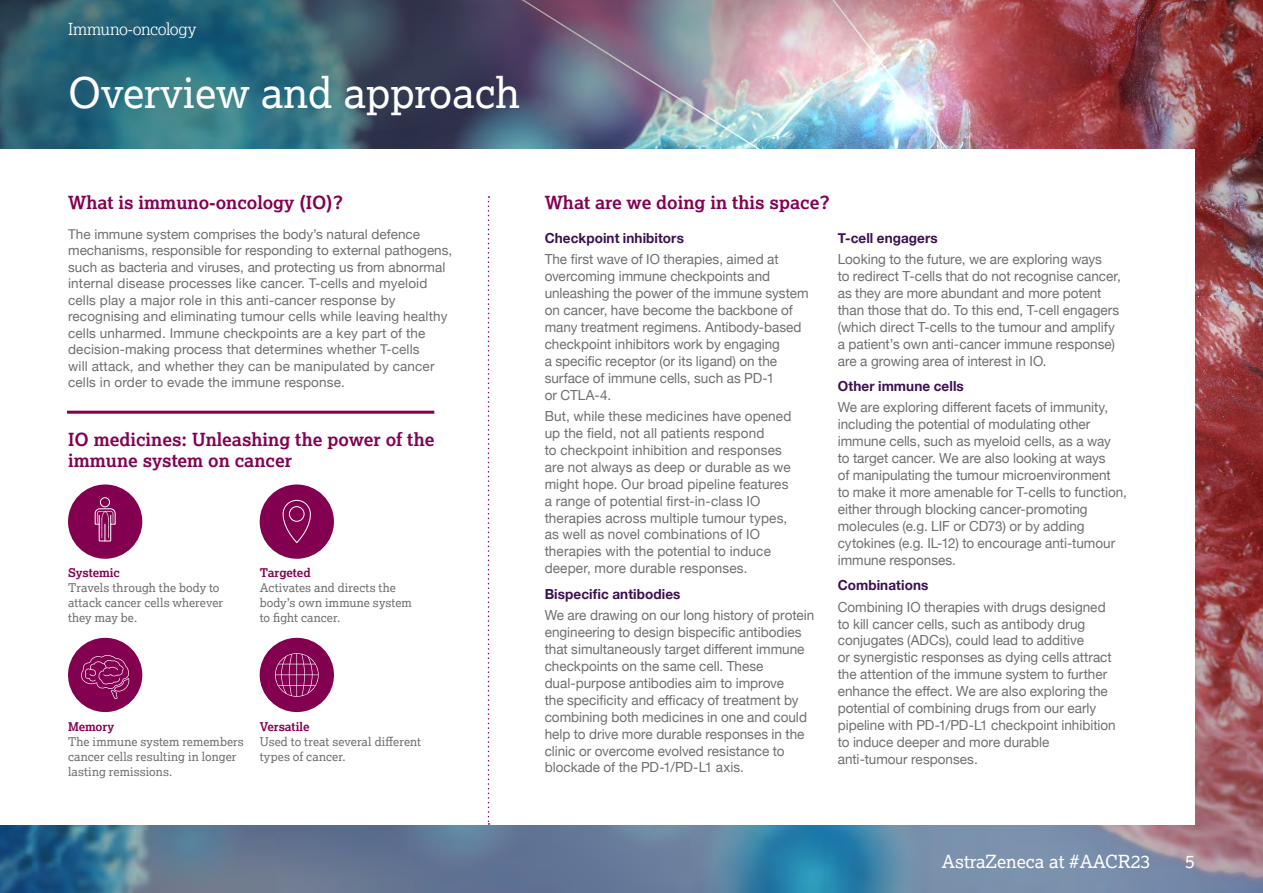
<style>
.page{position:relative;width:1263px;height:893px;background:#fff}
.page>*{position:absolute;margin:0;border:0;box-sizing:border-box;transform-origin:0 0}
.t1{font:42px "Lexia";color:#fff}
.t2{font:700 18px/21.6px "Lexia";color:#830051}
.t3{font:18px "Lexia";color:#fff}
.t4{font:300 16.5px "Lexia";letter-spacing:-.03em;color:#fff}
.t5{font:13.8px/17px "Helvetica Neue";color:#706f6f}
.t6{font:700 13.8px "Helvetica Neue";letter-spacing:.005em;color:#3c1053}
.t7{font:13.5px/16.5px "Helvetica Neue";letter-spacing:.01em;color:#706f6f}
.t8{font:12px/15px "Lexia";letter-spacing:.005em;color:#706f6f}
.t9{font:700 12px "Lexia";letter-spacing:-.005em;color:#830051}
.s1{font-size:13.8px}
</style>
<div class="page">
<img style="left:0;top:0;width:1263px;height:893px">
<div style="left:0;top:150px;width:1195px;height:675px;background:#fff"></div>
<svg style="left:488px;top:196px;width:1px;height:629px"></svg>
<div style="left:68px;top:638px;width:74px;height:74px;background:#830051;border-radius:50%"></div>
<svg style="left:81px;top:655px;width:49px;height:44px"></svg>
<div style="left:260px;top:638px;width:74px;height:74px;background:#830051;border-radius:50%"></div>
<svg style="left:275px;top:653px;width:44px;height:44px"></svg>
<div style="left:260px;top:484px;width:74px;height:75px;background:#830051;border-radius:50%"></div>
<svg style="left:282px;top:500px;width:29px;height:43px"></svg>
<div style="left:68px;top:484px;width:74px;height:75px;background:#830051;border-radius:50%"></div>
<div style="left:100px;top:497px;width:10px;height:10px;border:1px solid #fff;border-radius:50%"></div>
<svg style="left:95px;top:508px;width:21px;height:34px"></svg>
<hr style="left:67px;top:411px;width:367px;height:3px;background:#830051">
<p class="t4" style="left:68px;top:19px;width:130px">Immuno-oncology</p>
<h1 class="t1" style="left:68px;top:67px;width:454px">Overview and approach</h1>
<h2 class="t2" style="left:68px;top:191px;width:277px">What is immuno-oncology (IO)?</h2>
<h2 class="t2" style="left:545px;top:191px;width:287px">What are we doing in this space?</h2>
<p class="t7" style="left:68px;top:227px;width:386px">The immune system comprises the body’s natural defence mechanisms, responsible for responding to external pathogens, such as bacteria and viruses, and protecting us from abnormal internal disease processes like cancer. T-cells and myeloid cells play a major role in this anti-cancer response by recognising and eliminating tumour cells while leaving healthy cells unharmed. Immune checkpoints are a key part of the decision-making process that determines whether T-cells<br>will attack, and whether they can be manipulated by cancer cells in order to evade the immune response.</p>
<p class="t6" style="left:838px;top:227px;width:102px">T‑cell engagers</p>
<p class="t6" style="left:545px;top:227px;width:141px">Checkpoint inhibitors</p>
<p class="t5" style="left:545px;top:252px;width:265px">The first wave of IO therapies, aimed at overcoming immune checkpoints and unleashing the power of the immune system on cancer, have become the backbone of many treatment regimens. Antibody-based checkpoint inhibitors work by engaging<br>a specific receptor (or its ligand) on the surface of immune cells, such as PD-1<br>or CTLA-4.</p>
<p class="t5" style="left:545px;top:408px;width:248px">But, while these medicines have opened up the field, not all patients respond<br>to checkpoint inhibition and responses are not always as deep or durable as we might hope. Our broad pipeline features a range of potential first-in-class IO therapies across multiple tumour types, as well as novel combinations of IO therapies with the potential to induce deeper, more durable responses.</p>
<p class="t6" style="left:545px;top:583px;width:137px">Bispecific antibodies</p>
<p class="t5" style="left:545px;top:607px;width:271px">We are drawing on our long history of protein engineering to design bispecific antibodies that simultaneously target different immune checkpoints on the same cell. These dual-purpose antibodies aim to improve<br>the specificity and efficacy of treatment by combining both medicines in one and could help to drive more durable responses in the clinic or overcome evolved resistance to blockade of the PD-1/PD-L1 axis.</p>
<p class="t5" style="left:838px;top:252px;width:285px">Looking to the future, we are exploring ways<br>to redirect T-cells that do not recognise cancer, as they are more abundant and more potent than those that do. To this end, T-cell engagers (which direct T-cells to the tumour and amplify a patient’s own anti‑cancer immune response) are a growing area of interest in IO.</p>
<p class="t6" style="left:838px;top:375px;width:128px">Other immune cells</p>
<p class="t5" style="left:838px;top:400px;width:291px">We are exploring different facets of immunity, including the potential of modulating other immune cells, such as myeloid cells, as a way<br>to target cancer. We are also looking at ways<br>of manipulating the tumour microenvironment<br>to make it more amenable for T‑cells to function, either through blocking cancer-promoting molecules (e.g. LIF or CD73) or by adding cytokines (e.g. IL-12) to encourage anti-tumour immune responses.</p>
<p class="t6" style="left:838px;top:575px;width:92px">Combinations</p>
<p class="t5" style="left:838px;top:599px;width:280px">Combining IO therapies with drugs designed to kill cancer cells, such as antibody drug conjugates (ADCs), could lead to additive<br>or synergistic responses as dying cells attract the attention of the immune system to further enhance the effect. We are also exploring the potential of combining drugs from our early pipeline with PD-1/PD-L1 checkpoint inhibition to induce deeper and more durable</p>
<p class="t7" style="left:838px;top:752px;width:142px"><span class="s1">anti-</span>tumour responses.</p>
<h2 class="t2" style="left:68px;top:428px;width:368px">IO medicines: Unleashing the power of the immune system on cancer</h2>
<p class="t9" style="left:260px;top:565px;width:52px">Targeted</p>
<p class="t8" style="left:260px;top:580px;width:154px">Activates and directs the body’s own immune system to fight cancer.</p>
<p class="t9" style="left:68px;top:565px;width:53px">Systemic</p>
<p class="t8" style="left:68px;top:580px;width:157px">Travels through the body to attack cancer cells wherever they may be.</p>
<p class="t9" style="left:260px;top:719px;width:51px">Versatile</p>
<p class="t8" style="left:260px;top:733px;width:163px">Used to treat several different types of cancer.</p>
<p class="t9" style="left:68px;top:719px;width:48px">Memory</p>
<p class="t8" style="left:68px;top:733px;width:177px">The immune system remembers cancer cells resulting in longer lasting remissions.</p>
<h2 class="t3" style="left:942px;top:850px;width:210px">AstraZeneca at #AACR23</h2>
<h2 class="t3" style="left:1185px;top:850px;width:11px">5</h2>
</div>
